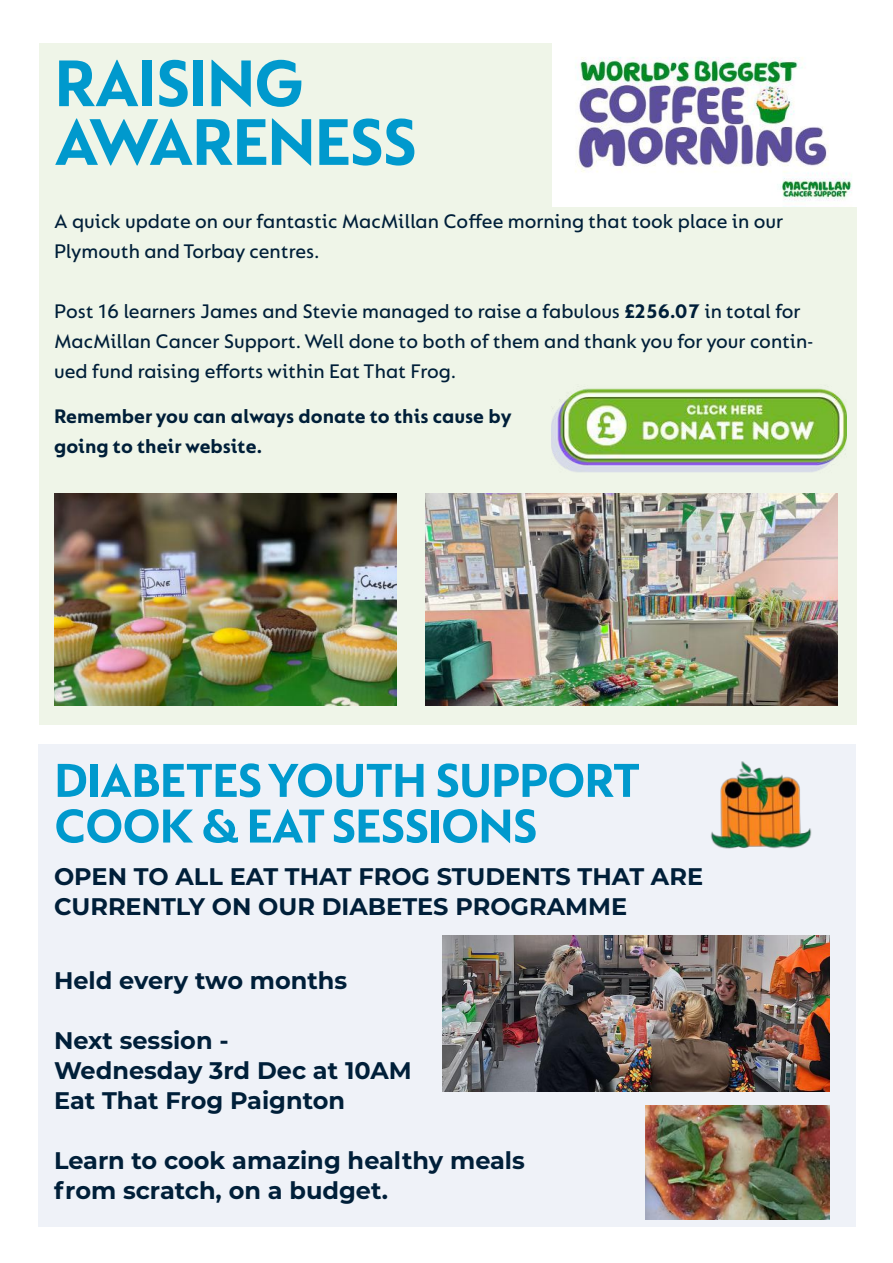
<style>
.page{position:relative;width:893px;height:1263px;background:#fff}
.page>*{position:absolute;margin:0;border:0;box-sizing:border-box;transform-origin:0 0}
.t1{font:700 70.5px/58.7px "FS Lucas";letter-spacing:-.03em;color:#0099cd}
.t2{font:700 50.85px/45.6px "FS Lucas";letter-spacing:-.03em;color:#0099cd}
.t3{font:700 24px/30px "Montserrat";color:#001f39}
.t4{font:500 21px/30px "FS Lucas";color:#001f39}
.t5{font:700 21px/30px "FS Lucas";color:#001f39}
.s1{font-weight:700}
</style>
<div class="page">
<div style="left:39px;top:43px;width:817px;height:682px;background:#eff5e8"></div>
<div style="left:38px;top:744px;width:817px;height:482px;background:#eff2f8"></div>
<img style="left:553px;top:43px;width:303px;height:164px">
<img style="left:54px;top:493px;width:343px;height:212px">
<img style="left:425px;top:493px;width:413px;height:212px">
<img style="left:686px;top:744px;width:150px;height:143px">
<img style="left:551px;top:384px;width:295px;height:92px">
<img style="left:442px;top:935px;width:387px;height:156px">
<img style="left:645px;top:1106px;width:184px;height:113px">
<h1 class="t1" style="left:54px;top:53px;width:365px">RAISING<br>AWARENESS</h1>
<p class="t4" style="left:54px;top:206px;width:731px">A quick update on our fantastic MacMillan Coffee morning that took place in our<br>Plymouth and Torbay centres.</p>
<p class="t4" style="left:54px;top:296px;width:761px">Post 16 learners James and Stevie managed to raise a fabulous <span class="s1">£256.07</span> in total for<br>MacMillan Cancer Support. Well done to both of them and thank you for your contin&shy;ued fund raising efforts within Eat That Frog.</p>
<p class="t5" style="left:54px;top:401px;width:459px">Remember you can always donate to this cause by going to their website.</p>
<h2 class="t2" style="left:54px;top:757px;width:588px">DIABETES YOUTH SUPPORT<br>COOK &amp; EAT SESSIONS</h2>
<p class="t3" style="left:54px;top:860px;width:651px">OPEN TO ALL EAT THAT FROG STUDENTS THAT ARE<br>CURRENTLY ON OUR DIABETES PROGRAMME</p>
<p class="t3" style="left:54px;top:964px;width:295px">Held every two months</p>
<p class="t3" style="left:54px;top:1024px;width:359px">Next session -<br>Wednesday 3rd Dec at 10AM<br>Eat That Frog Paignton</p>
<p class="t3" style="left:54px;top:1144px;width:472px">Learn to cook amazing healthy meals from scratch, on a budget.</p>
</div>
